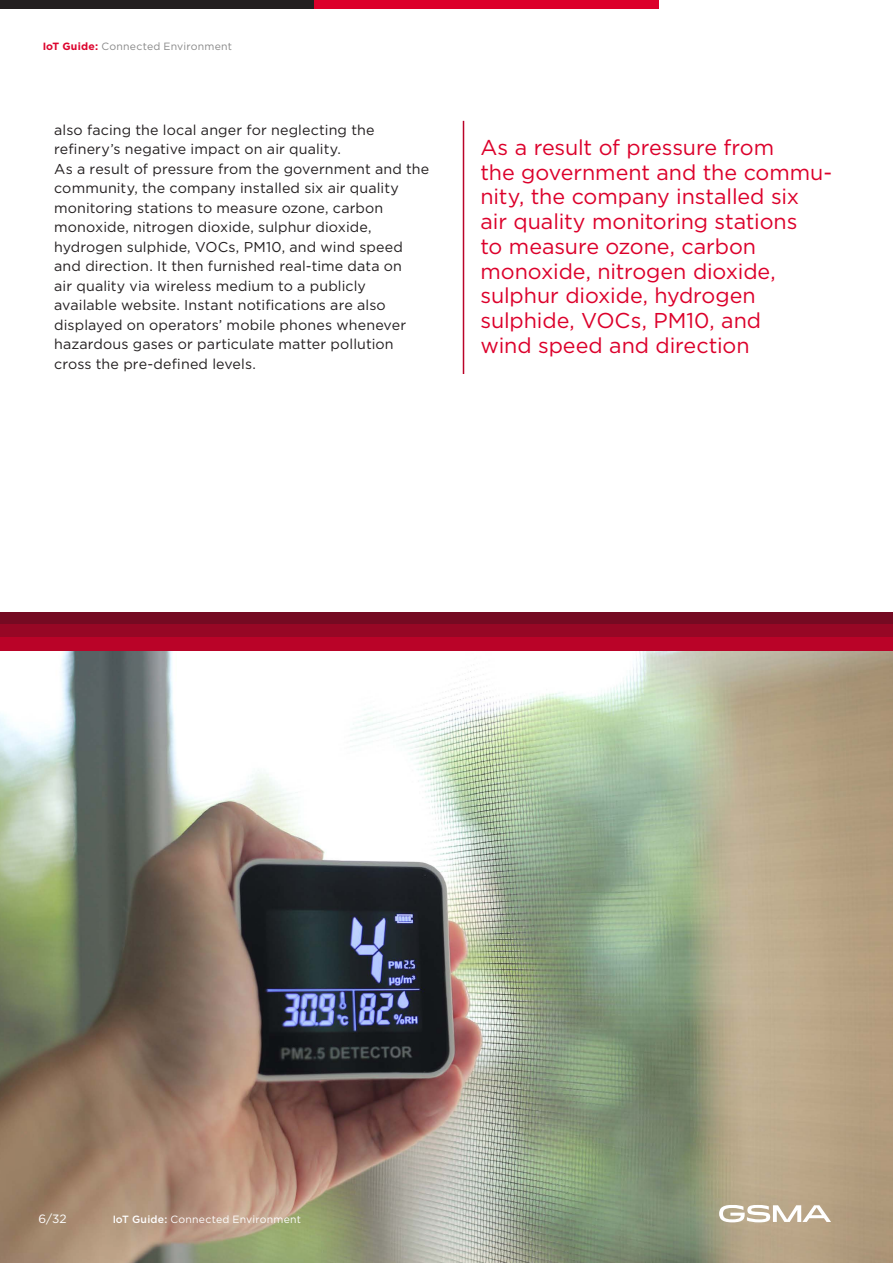
<style>
.page{position:relative;width:893px;height:1263px;background:#fff}
.page>*{position:absolute;margin:0;border:0;box-sizing:border-box;transform-origin:0 0}
.t1{font:21.45px/24.8px "Gotham";letter-spacing:-.005em;color:#dc002b}
.t2{font:14.25px/19.5px "Gotham";letter-spacing:.01em;color:#231f20}
.t3{font:12px "Gotham";color:#fff}
.t4{font:10.5px "Gotham";letter-spacing:.025em;color:#878787}
.t5{font:10.5px "Gotham";letter-spacing:.025em;color:#fff}
.s1{font-weight:700;color:#dc002b}
.s2{font-weight:500}
</style>
<div class="page">
<div style="left:0;top:0;width:315px;height:9px;background:#231f20"></div>
<div style="left:315px;top:0;width:344px;height:9px;background:#dc002b"></div>
<img style="left:0;top:651px;width:892px;height:612px">
<hr style="left:463px;top:121px;width:1px;height:253px;background:#ba0328">
<div style="left:0;top:612px;width:892px;height:13px;background:#750a22"></div>
<div style="left:0;top:624px;width:892px;height:14px;background:#970725"></div>
<div style="left:0;top:638px;width:892px;height:13px;background:#ba0328"></div>
<svg style="left:719px;top:1205px;width:112px;height:17px"></svg>
<p class="t4" style="left:42px;top:40px;width:191px"><span class="s1">IoT Guide:</span> Connected Environment</p>
<p class="t2" style="left:54px;top:120px;width:377px">also facing the local anger for neglecting the refinery’s negative impact on air quality.<br>As a result of pressure from the government and the community, the company installed six air quality monitoring stations to measure ozone, carbon monoxide, nitrogen dioxide, sulphur dioxide, hydrogen sulphide, VOCs, PM10, and wind speed and direction. It then furnished real-time data on<br>air quality via wireless medium to a publicly available website. Instant notifications are also displayed on operators’ mobile phones whenever hazardous gases or particulate matter pollution cross the pre-defined levels.</p>
<p class="t1" style="left:480px;top:135px;width:353px">As a result of pressure from<br>the government and the commu&shy;nity, the company installed six<br>air quality monitoring stations<br>to measure ozone, carbon monoxide, nitrogen dioxide, sulphur dioxide, hydrogen sulphide, VOCs, PM10, and<br>wind speed and direction</p>
<p class="t3" style="left:39px;top:1211px;width:30px">6/32</p>
<p class="t5" style="left:112px;top:1212px;width:190px"><span class="s2">IoT Guide:</span> Connected Environment</p>
</div>
